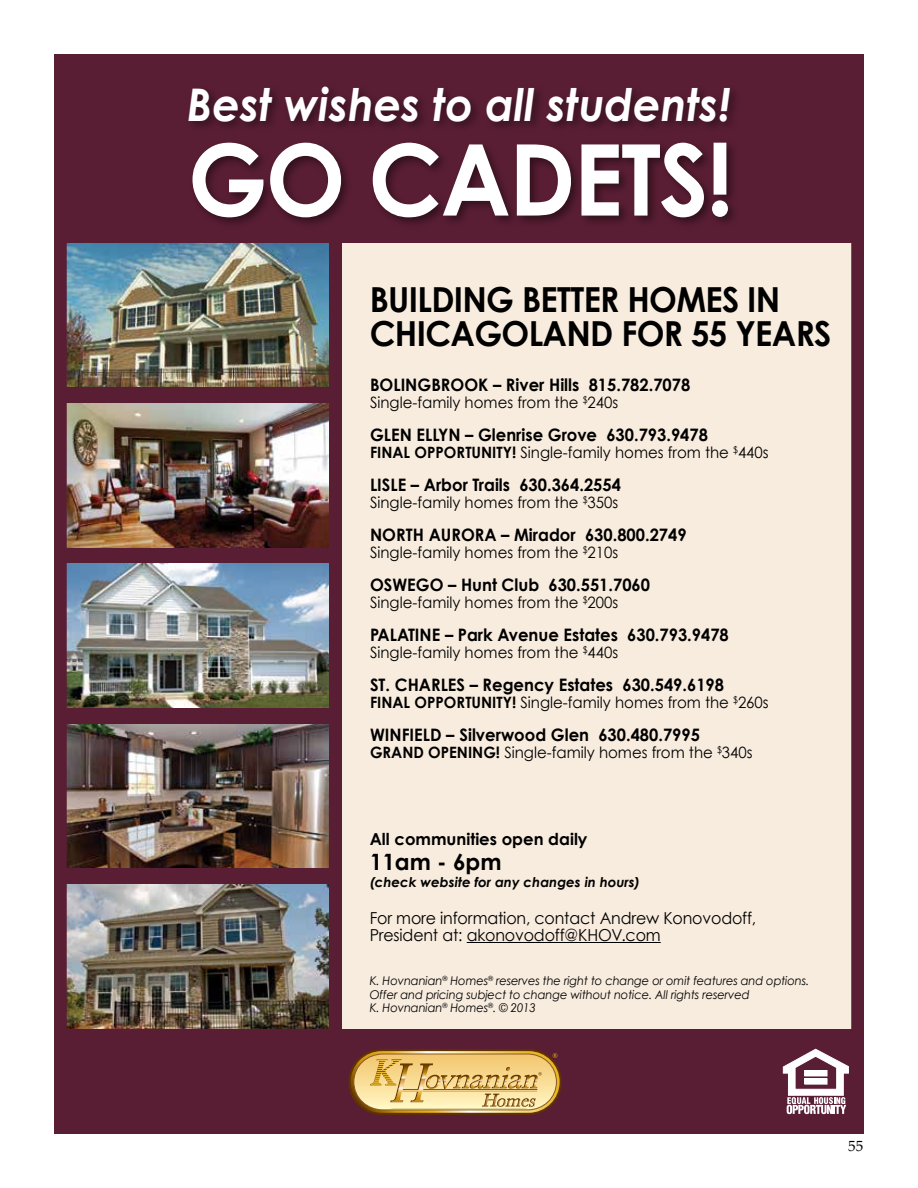
<style>
.page{position:relative;width:918px;height:1188px;background:#fff}
.page>*{position:absolute;margin:0;border:0;box-sizing:border-box;transform-origin:0 0}
.t1{font:700 99px "Century Gothic";letter-spacing:-.02em;color:#fff;scale:.96 1}
.t2{font:italic 700 45px "Century Gothic";color:#fff;scale:.96 1}
.t3{font:700 34.5px/34.5px "Century Gothic";letter-spacing:-.02em;color:#000;scale:.96 1}
.t4{font:700 22.5px "Century Gothic";color:#000}
.t5{font:700 17.25px "Century Gothic";color:#000;scale:.96 1}
.t6{font:16.5px/16.5px "Century Gothic";letter-spacing:-.01em;color:#000;scale:.96 1}
.t7{font:700 16.5px "Century Gothic";color:#000}
.t8{font:15.6px "Century Gothic";color:#000;scale:.96 1}
.t9{font:15px "Palatino Linotype";color:#000}
.t10{font:italic 700 13.5px "Century Gothic";color:#000}
.t11{font:italic 12px/13.5px "Century Gothic";letter-spacing:-.01em;color:#000;scale:.96 1}
.s1{font-weight:700}
</style>
<div class="page">
<div style="left:333px;top:232px;width:523px;height:809px;background:#f8ecde"></div>
<div style="left:66px;top:232px;width:276px;height:893px;background:#5a1e34"></div>
<div style="left:60px;top:1030px;width:798px;height:104px;background:#5a1e34"></div>
<svg style="left:783px;top:1049px;width:66px;height:65px"></svg>
<svg style="left:350px;top:1050px;width:211px;height:64px"></svg>
<div style="left:349px;top:1049px;width:213px;height:66px;border:2px solid #5e3300;border-radius:32px"></div>
<svg style="left:353px;top:1053px;width:205px;height:58px;background:#debd77"></svg>
<hr style="left:467px;top:942px;width:194px;height:1px;background:#000">
<img style="left:68px;top:243px;width:261px;height:144px">
<img style="left:68px;top:403px;width:261px;height:144px">
<img style="left:68px;top:564px;width:261px;height:144px">
<img style="left:68px;top:724px;width:261px;height:144px">
<img style="left:68px;top:885px;width:261px;height:143px">
<div style="left:60px;top:54px;width:796px;height:189px;background:#5a1e34"></div>
<div style="left:188px;top:138px;width:552px;height:91px;background:#000;opacity:.45"></div>
<div style="left:185px;top:83px;width:557px;height:50px;background:#000;opacity:.45"></div>
<div style="left:54px;top:54px;width:810px;height:1080px;border:13px solid #5a1e34"></div>
<h2 class="t2" style="left:187px;top:75px;width:568px">Best wishes to all students!</h2>
<h1 class="t1" style="left:188px;top:117px;width:570px">GO CADETS!</h1>
<h3 class="t3" style="left:370px;top:281px;width:482px">BUILDING BETTER HOMES IN<br>CHICAGOLAND FOR 55 YEARS</h3>
<p class="t5" style="left:370px;top:374px;width:335px">BOLINGBROOK – River Hills 815.782.7078</p>
<p class="t8" style="left:370px;top:393px;width:260px">Single-family homes from the <sup>$</sup>240s</p>
<p class="t5" style="left:370px;top:424px;width:354px">GLEN ELLYN – Glenrise Grove 630.793.9478</p>
<p class="t8" style="left:370px;top:443px;width:417px"><span class="s1">FINAL OPPORTUNITY!</span> Single-family homes from the <sup>$</sup>440s</p>
<p class="t5" style="left:370px;top:474px;width:263px">LISLE – Arbor Trails 630.364.2554</p>
<p class="t8" style="left:370px;top:493px;width:260px">Single-family homes from the <sup>$</sup>350s</p>
<p class="t5" style="left:370px;top:524px;width:331px">NORTH AURORA – Mirador 630.800.2749</p>
<p class="t8" style="left:370px;top:543px;width:260px">Single-family homes from the <sup>$</sup>210s</p>
<p class="t5" style="left:370px;top:574px;width:293px">OSWEGO – Hunt Club 630.551.7060</p>
<p class="t8" style="left:370px;top:593px;width:260px">Single-family homes from the <sup>$</sup>200s</p>
<p class="t5" style="left:370px;top:624px;width:375px">PALATINE – Park Avenue Estates 630.793.9478</p>
<p class="t8" style="left:370px;top:643px;width:260px">Single-family homes from the <sup>$</sup>440s</p>
<p class="t5" style="left:370px;top:673px;width:370px">ST. CHARLES – Regency Estates 630.549.6198</p>
<p class="t8" style="left:370px;top:693px;width:417px"><span class="s1">FINAL OPPORTUNITY!</span> Single-family homes from the <sup>$</sup>260s</p>
<p class="t5" style="left:370px;top:723px;width:345px">WINFIELD – Silverwood Glen 630.480.7995</p>
<p class="t8" style="left:370px;top:743px;width:400px"><span class="s1">GRAND OPENING!</span> Single-family homes from the <sup>$</sup>340s</p>
<p class="t7" style="left:370px;top:829px;width:219px">All communities open daily</p>
<h3 class="t4" style="left:370px;top:848px;width:133px">11am - 6pm</h3>
<p class="t10" style="left:370px;top:873px;width:272px">(check website for any changes in hours)</p>
<p class="t6" style="left:370px;top:910px;width:404px">For more information, contact Andrew Konovodoff,<br>President at: akonovodoff@KHOV.com</p>
<p class="t11" style="left:370px;top:974px;width:459px">K. Hovnanian<sup>®</sup> Homes<sup>®</sup> reserves the right to change or omit features and options.<br>Offer and pricing subject to change without notice. All rights reserved<br>K. Hovnanian<sup>®</sup> Homes<sup>®</sup>. © 2013</p>
<p class="t9" style="left:848px;top:1135px;width:16px">55</p>
</div>
